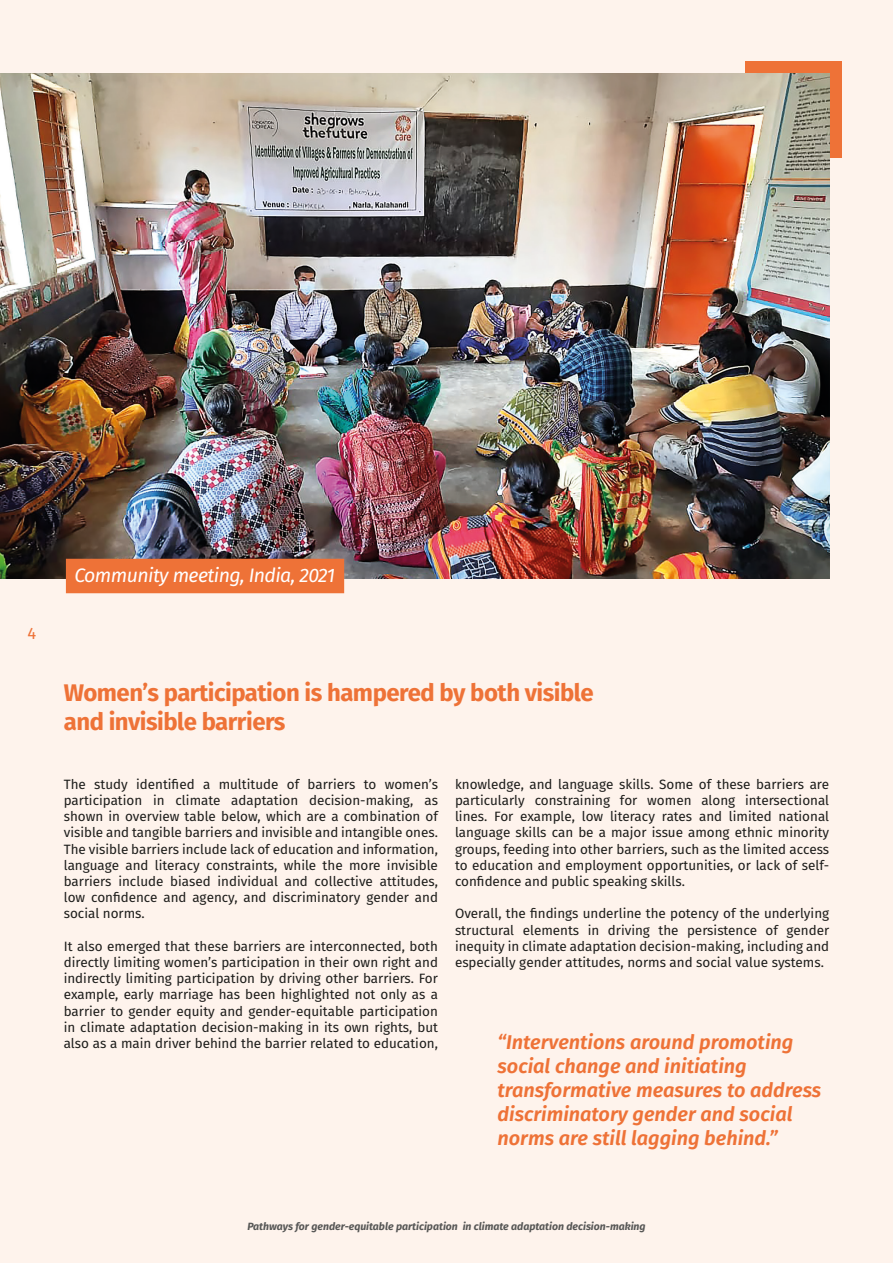
<style>
.page{position:relative;width:893px;height:1263px;background:#fef3ec}
.page>*{position:absolute;margin:0;border:0;box-sizing:border-box;transform-origin:0 0}
.t1{font:700 24px/28.8px "Fira Sans";letter-spacing:-.02em;color:#ee7237}
.t2{font:italic 600 19.95px/23.9px "Fira Sans";color:#ee7237}
.Exergue{font:italic 19.5px "Fira Sans";letter-spacing:-.03em;color:#fff}
.t3{font:16.5px "Fira Sans";color:#ee7237}
.t4{font:13.5px/16.2px "Fira Sans";color:#1d1d1b;text-align:justify}
.t5{font:italic 700 10.5px "Fira Sans";color:#575756}
</style>
<div class="page">
<div style="left:746px;top:62px;width:96px;height:96px;background:#ee7237"></div>
<img style="left:0;top:73px;width:829px;height:505px">
<div style="left:66px;top:559px;width:278px;height:34px;background:#ee7237"></div>
<p class="t3" style="left:28px;top:620px;width:10px">4</p>
<p class="Exergue" style="left:74px;top:561px;width:262px">Community meeting, India, 2021</p>
<p class="t1" style="left:64px;top:676px;width:531px">Women’s participation is hampered by both visible and invisible barriers</p>
<p class="t4" style="left:64px;top:775px;width:376px">The study identified a multitude of barriers to women’s participation in climate adaptation decision-making, as shown in overview table below, which are a combination of visible and tangible barriers and invisible and intangible ones.<br>The visible barriers include lack of education and information, language and literacy constraints, while the more invisible barriers include biased individual and collective attitudes, low confidence and agency, and discriminatory gender and social norms.</p>
<p class="t4" style="left:64px;top:937px;width:376px">It also emerged that these barriers are interconnected, both directly limiting women’s participation in their own right and indirectly limiting participation by driving other barriers. For example, early marriage has been highlighted not only as a barrier to gender equity and gender-equitable participation in climate adaptation decision-making in its own rights, but also as a main driver behind the barrier related to education,</p>
<p class="t4" style="left:455px;top:775px;width:376px">knowledge, and language skills. Some of these barriers are particularly constraining for women along intersectional lines. For example, low literacy rates and limited national language skills can be a major issue among ethnic minority groups, feeding into other barriers, such as the limited access to education and employment opportunities, or lack of self&shy;confidence and public speaking skills.</p>
<p class="t4" style="left:455px;top:905px;width:376px">Overall, the findings underline the potency of the underlying structural elements in driving the persistence of gender inequity in climate adaptation decision-making, including and especially gender attitudes, norms and social value systems.</p>
<p class="t2" style="left:497px;top:1029px;width:325px">“Interventions around promoting social change and initiating transformative measures to address discriminatory gender and social norms are still lagging behind.”</p>
<p class="t5" style="left:247px;top:1218px;width:400px">Pathways for gender-equitable participation in climate adaptation decision-making</p>
</div>
